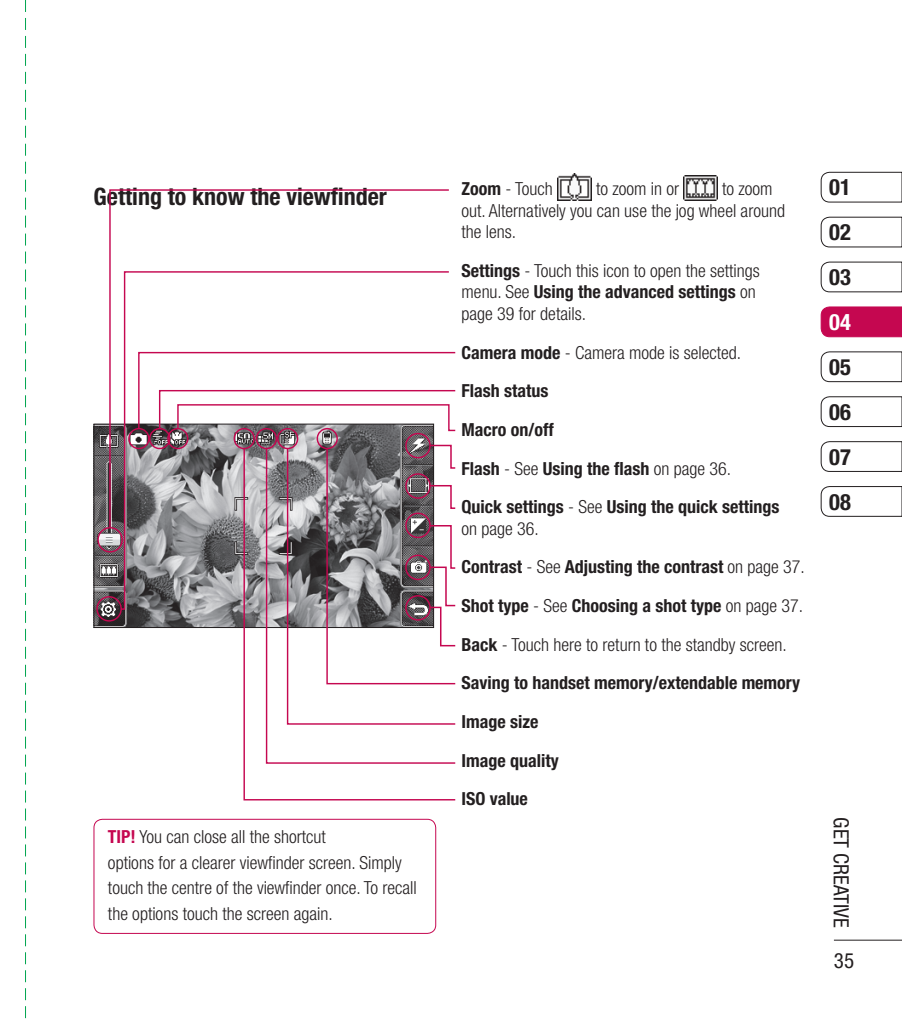
<style>
.page{position:relative;width:902px;height:1021px;background:#fff}
.page>*{position:absolute;margin:0;border:0;box-sizing:border-box;transform-origin:0 0}
.t1{font:700 condensed 24px "Helvetica Neue LT Pro";color:#231f20}
.t2{font:700 condensed 22.5px/45px "Helvetica Neue LT Pro";color:#231f20;text-align:justify}
.t3{font:700 condensed 22.5px "Helvetica Neue LT Pro";color:#fff}
.t4{font:condensed 21px "Helvetica Neue LT Pro";color:#231f20}
.t5{font:700 condensed 18px/38.7px "Helvetica Neue LT Pro";color:#231f20}
.t6{font:300 condensed 18px/21.6px "Helvetica Neue LT Pro";color:#231f20}
.s1{font-weight:700}
.s2{font-weight:300}
.s3{font-weight:700;color:#c50750}
</style>
<div class="page">
<svg style="left:820px;top:171px;width:81px;height:769px"></svg>
<svg style="left:820px;top:306px;width:81px;height:31px;background:#c71056"></svg>
<svg style="left:820px;top:351px;width:81px;height:166px"></svg>
<svg style="left:25px;top:0;width:1px;height:1019px"></svg>
<svg style="left:109px;top:189px;width:340px;height:81px"></svg>
<img style="left:557px;top:174px;width:34px;height:27px">
<img style="left:683px;top:175px;width:34px;height:26px">
<div style="left:94px;top:819px;width:342px;height:114px;border:1px solid #c50750;border-radius:9px"></div>
<svg style="left:96px;top:270px;width:360px;height:352px"></svg>
<svg style="left:243px;top:447px;width:213px;height:354px"></svg>
<svg style="left:428px;top:444px;width:28px;height:203px"></svg>
<h1 class="t1" style="left:94px;top:188px;width:295px">Getting to know the viewfinder</h1>
<p class="t6" style="left:461px;top:179px;width:93px"><span class="s1">Zoom</span> - Touch</p>
<p class="t6" style="left:596px;top:179px;width:84px">to zoom in or</p>
<p class="t6" style="left:461px;top:179px;width:325px;text-indent:260px">to zoom out. Alternatively you can use the jog wheel around the lens.</p>
<p class="t6" style="left:461px;top:261px;width:300px"><span class="s1">Settings</span> - Touch this icon to open the settings menu. See <span class="s1">Using the advanced settings</span> on page 39 for details.</p>
<p class="t5" style="left:461px;top:335px;width:319px">Camera mode <span class="s2">- Camera mode is selected.<br></span>Flash status<br>Macro on/off<br>Flash <span class="s2">- See</span> Using the flash <span class="s2">on page 36.<br></span>Quick settings <span class="s2">- See</span> Using the quick settings</p>
<p class="t5" style="left:461px;top:511px;width:344px"><span class="s2">on page 36.<br></span>Contrast <span class="s2">- See</span> Adjusting the contrast <span class="s2">on page 37.<br></span>Shot type <span class="s2">- See</span> Choosing a shot type <span class="s2">on page 37.<br></span>Back <span class="s2">- Touch here to return to the standby screen.<br></span>Saving to handset memory/extendable memory<br>Image size<br>Image quality<br>ISO value</p>
<p class="t6" style="left:108px;top:825px;width:310px;line-height:25.5px"><span class="s3">TIP!</span> You can close all the shortcut<br>options for a clearer viewfinder screen. Simply touch the centre of the viewfinder once. To recall the options touch the screen again.</p>
<p class="t2" style="left:829px;top:166px;width:23px">01<br>02<br>03</p>
<p class="t3" style="left:829px;top:313px;width:23px">04</p>
<p class="t2" style="left:829px;top:346px;width:23px">05<br>06<br>07<br>08</p>
<p class="t4" style="left:848px;top:817px;width:112px;rotate:90deg">GET CREATIVE</p>
<p class="t4" style="left:833px;top:952px;width:22px">35</p>
</div>
